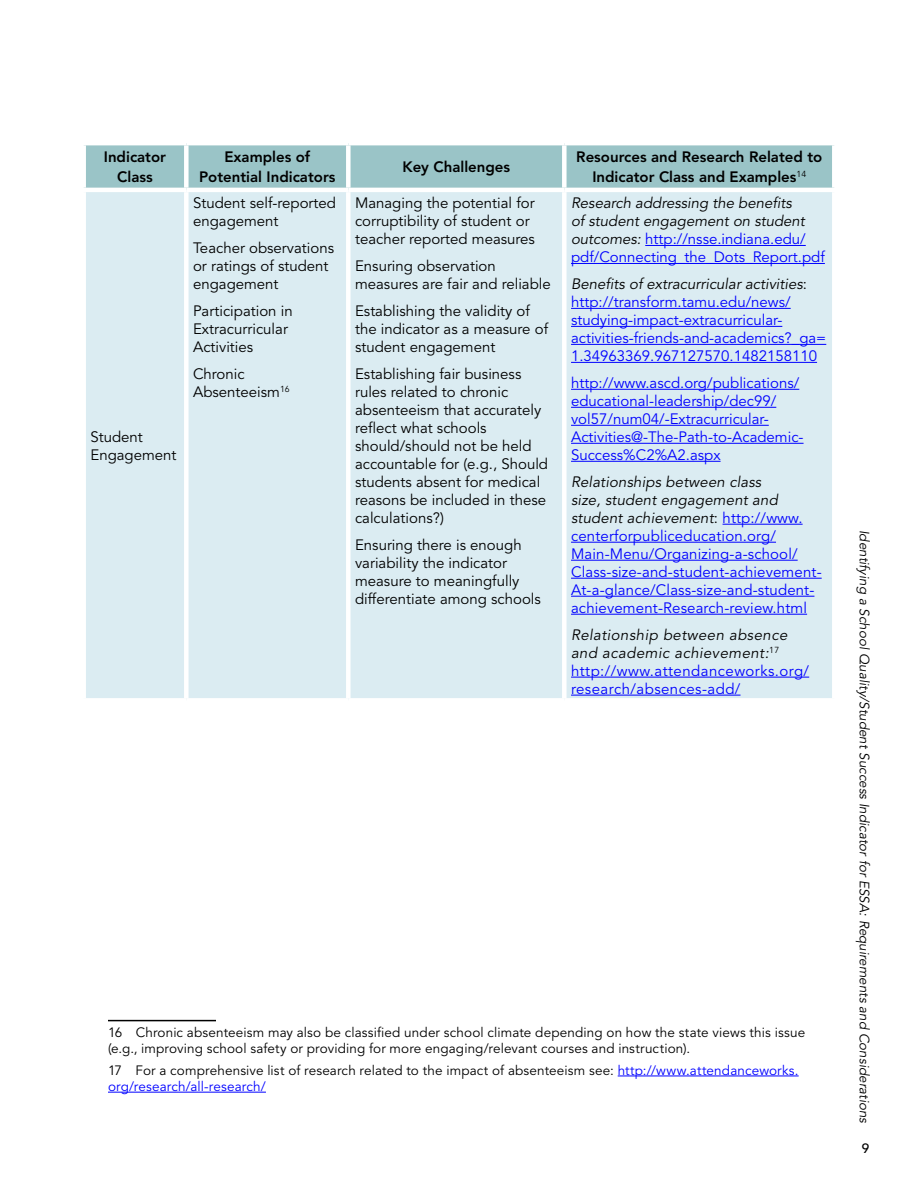
<style>
.page{position:relative;width:918px;height:1188px;background:#fff}
.page>*{position:absolute;margin:0;border:0;box-sizing:border-box;transform-origin:0 0}
.t1{font:15px/18px "Avenir LT Std";color:#000}
.t2{font:15px/18px "Avenir LT Std";color:#00f}
.t3{font:italic 15px/18px "Avenir LT Std";color:#000}
.t4{font:800 15px/19.5px "Avenir LT Std";color:#000;text-align:center}
.t5{font:15px/18px "Avenir LT Std";letter-spacing:.03em;color:#00f}
.t6{font:13.5px/16.2px "Avenir LT Std";letter-spacing:.01em;color:#000}
.t7{font:italic 13.5px "Avenir LT Std";color:#000}
.t8{font:500 13.5px "Avenir LT Std";color:#000}
.s1{font-style:normal;color:#00f}
.s2{font-style:italic;color:#000}
.s3{color:#000}
.s4{color:#00f}
</style>
<div class="page">
<div style="left:86px;top:145px;width:746px;height:43px;background:#9ac4c7"></div>
<div style="left:86px;top:192px;width:746px;height:506px;background:#dbecf2"></div>
<div style="left:184px;top:145px;width:5px;height:43px;background:#fff"></div>
<div style="left:346px;top:145px;width:5px;height:43px;background:#fff"></div>
<div style="left:562px;top:145px;width:5px;height:43px;background:#fff"></div>
<div style="left:184px;top:192px;width:5px;height:506px;background:#fff"></div>
<div style="left:346px;top:192px;width:5px;height:506px;background:#fff"></div>
<div style="left:562px;top:192px;width:5px;height:506px;background:#fff"></div>
<hr style="left:645px;top:245px;width:161px;height:1px;background:#00f">
<hr style="left:571px;top:263px;width:254px;height:1px;background:#00f">
<hr style="left:571px;top:308px;width:220px;height:1px;background:#00f">
<hr style="left:571px;top:326px;width:211px;height:1px;background:#00f">
<hr style="left:571px;top:344px;width:255px;height:1px;background:#00f">
<hr style="left:571px;top:362px;width:246px;height:1px;background:#00f">
<hr style="left:571px;top:389px;width:228px;height:1px;background:#00f">
<hr style="left:571px;top:407px;width:205px;height:1px;background:#00f">
<hr style="left:571px;top:425px;width:198px;height:1px;background:#00f">
<hr style="left:571px;top:443px;width:233px;height:1px;background:#00f">
<hr style="left:571px;top:461px;width:150px;height:1px;background:#00f">
<hr style="left:723px;top:524px;width:80px;height:1px;background:#00f">
<hr style="left:571px;top:542px;width:205px;height:1px;background:#00f">
<hr style="left:571px;top:560px;width:227px;height:1px;background:#00f">
<hr style="left:571px;top:578px;width:251px;height:1px;background:#00f">
<hr style="left:571px;top:596px;width:243px;height:1px;background:#00f">
<hr style="left:571px;top:614px;width:236px;height:1px;background:#00f">
<hr style="left:571px;top:677px;width:238px;height:1px;background:#00f">
<hr style="left:571px;top:695px;width:170px;height:1px;background:#00f">
<hr style="left:108px;top:1020px;width:108px;height:1px;background:#000">
<hr style="left:618px;top:1076px;width:181px;height:1px;background:#00f">
<hr style="left:108px;top:1092px;width:158px;height:1px;background:#00f">
<p class="t4" style="left:104px;top:149px;width:64px">Indicator<br>Class</p>
<p class="t4" style="left:199px;top:149px;width:138px">Examples of<br>Potential Indicators</p>
<p class="t4" style="left:402px;top:158px;width:109px">Key Challenges</p>
<p class="t4" style="left:576px;top:149px;width:248px">Resources and Research Related to<br>Indicator Class and Examples<sup>14</sup></p>
<p class="t1" style="left:90px;top:429px;width:88px">Student<br>Engagement</p>
<p class="t1" style="left:193px;top:195px;width:144px">Student self-reported engagement</p>
<p class="t1" style="left:193px;top:240px;width:143px">Teacher observations or ratings of student engagement</p>
<p class="t1" style="left:193px;top:303px;width:101px">Participation in<br>Extracurricular<br>Activities</p>
<p class="t1" style="left:193px;top:366px;width:98px">Chronic<br>Absenteeism<sup>16</sup></p>
<p class="t1" style="left:355px;top:195px;width:181px">Managing the potential for corruptibility of student or teacher reported measures</p>
<p class="t1" style="left:355px;top:258px;width:197px">Ensuring observation measures are fair and reliable</p>
<p class="t1" style="left:355px;top:303px;width:195px">Establishing the validity of the indicator as a measure of student engagement</p>
<p class="t1" style="left:355px;top:366px;width:195px">Establishing fair business rules related to chronic absenteeism that accurately reflect what schools should/should not be held accountable for (e.g., Should students absent for medical reasons be included in these calculations?)</p>
<p class="t1" style="left:355px;top:537px;width:187px">Ensuring there is enough variability the indicator measure to meaningfully differentiate among schools</p>
<p class="t3" style="left:571px;top:195px;width:255px">Research addressing the benefits<br>of student engagement on student outcomes: <span class="s1">http://nsse.indiana.edu/ pdf/Connecting_the_Dots_Report.pdf</span></p>
<p class="t2" style="left:571px;top:276px;width:257px"><span class="s2">Benefits of extracurricular activities</span><span class="s3">: </span>http://transform.tamu.edu/news/ studying-impact-extracurricular&shy;activities-friends-and-academics?_ga= 1.34963369.967127570.1482158110</p>
<p class="t2" style="left:571px;top:375px;width:234px">http://www.ascd.org/publications/ educational-leadership/dec99/ vol57/num04/-Extracurricular-Activities@-The-Path-to-Academic-Success%C2%A2.aspx</p>
<p class="t2" style="left:571px;top:474px;width:252px"><span class="s2">Relationships between class<br>size, student engagement and student achievement</span><span class="s3">:</span> http://www. centerforpubliceducation.org/ Main-Menu/Organizing-a-school/ Class-size-and-student-achievement-At-a-glance/Class-size-and-student&shy;achievement-Research-review.html</p>
<p class="t5" style="left:571px;top:627px;width:240px"><span class="s2">Relationship between absence and academic achievement:</span><sup>17 </sup>http://www.attendanceworks.org/ research/absences-add/</p>
<p class="t6" style="left:108px;top:1024px;width:699px">16 Chronic absenteeism may also be classified under school climate depending on how the state views this issue (e.g., improving school safety or providing for more engaging/relevant courses and instruction).</p>
<p class="t6" style="left:108px;top:1062px;width:692px">17 For a comprehensive list of research related to the impact of absenteeism see: <span class="s4">http://www.attendanceworks. org/research/all-research/</span></p>
<p class="t7" style="left:870px;top:530px;width:595px;rotate:90deg">Identifying a School Quality/Student Success Indicator for ESSA: Requirements and Considerations</p>
<p class="t8" style="left:862px;top:1141px;width:9px">9</p>
</div>
